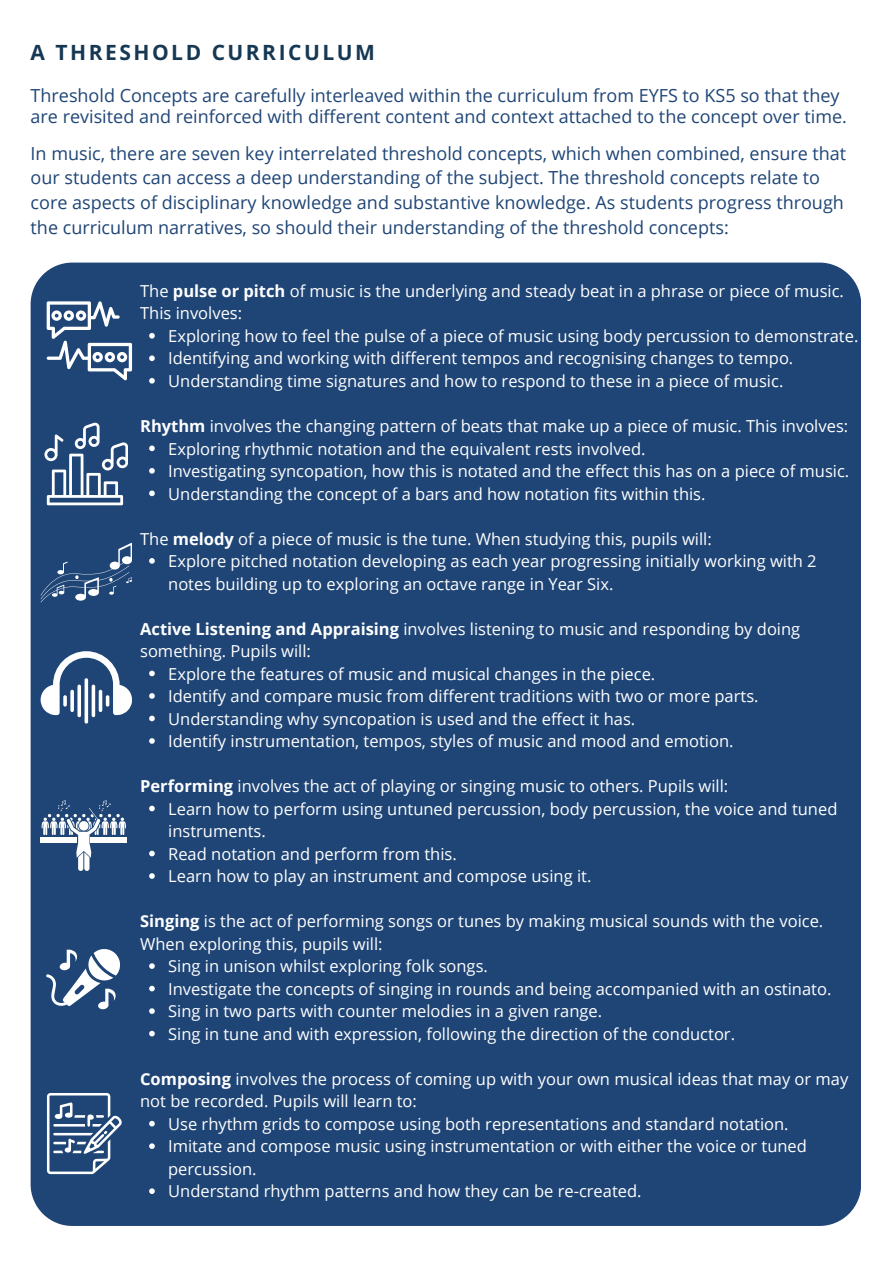
<style>
.page{position:relative;width:894px;height:1264px;background:#fff}
.page>*{position:absolute;margin:0;border:0;box-sizing:border-box;transform-origin:0 0}
.t1{font:700 21px "Open Sans";letter-spacing:.12em;color:#163853}
.t2{font:18px/24.8px "Open Sans";color:#1f4576}
.t3{font:16.5px/22.5px "Open Sans";color:#fff}
.s1{font-weight:700}
</style>
<div class="page">
<div style="left:31px;top:262px;width:829px;height:963px;background:#1f4576"></div>
<svg style="left:149px;top:333px;width:6px;height:5px"></svg>
<svg style="left:149px;top:355px;width:6px;height:6px"></svg>
<svg style="left:149px;top:378px;width:6px;height:5px"></svg>
<svg style="left:149px;top:445px;width:6px;height:6px"></svg>
<svg style="left:149px;top:468px;width:6px;height:5px"></svg>
<svg style="left:149px;top:490px;width:6px;height:6px"></svg>
<svg style="left:149px;top:558px;width:6px;height:5px"></svg>
<svg style="left:149px;top:670px;width:6px;height:6px"></svg>
<svg style="left:149px;top:693px;width:6px;height:5px"></svg>
<svg style="left:149px;top:715px;width:6px;height:6px"></svg>
<svg style="left:149px;top:738px;width:6px;height:5px"></svg>
<svg style="left:149px;top:805px;width:6px;height:6px"></svg>
<svg style="left:149px;top:850px;width:6px;height:6px"></svg>
<svg style="left:149px;top:873px;width:6px;height:5px"></svg>
<svg style="left:149px;top:963px;width:6px;height:5px"></svg>
<svg style="left:149px;top:985px;width:6px;height:6px"></svg>
<svg style="left:149px;top:1008px;width:6px;height:5px"></svg>
<svg style="left:149px;top:1030px;width:6px;height:6px"></svg>
<svg style="left:149px;top:1120px;width:6px;height:6px"></svg>
<svg style="left:149px;top:1143px;width:6px;height:5px"></svg>
<svg style="left:149px;top:1188px;width:6px;height:5px"></svg>
<svg style="left:47px;top:301px;width:85px;height:79px"></svg>
<svg style="left:41px;top:542px;width:91px;height:60px;background:#385985"></svg>
<svg style="left:84px;top:678px;width:4px;height:45px"></svg>
<hr style="left:92px;top:684px;width:3px;height:33px;background:#fff;border-radius:2px">
<svg style="left:41px;top:651px;width:91px;height:64px"></svg>
<svg style="left:41px;top:800px;width:85px;height:71px"></svg>
<svg style="left:46px;top:947px;width:75px;height:62px"></svg>
<svg style="left:47px;top:1092px;width:74px;height:81px"></svg>
<svg style="left:44px;top:422px;width:84px;height:83px"></svg>
<p class="t1" style="left:31px;top:37px;width:346px">A THRESHOLD CURRICULUM</p>
<p class="t2" style="left:31px;top:84px;width:817px;line-height:21.3px">Threshold Concepts are carefully interleaved within the curriculum from EYFS to KS5 so that they are revisited and reinforced with different content and context attached to the concept over time.</p>
<p class="t2" style="left:31px;top:140px;width:817px">In music, there are seven key interrelated threshold concepts, which when combined, ensure that our students can access a deep understanding of the subject. The threshold concepts relate to core aspects of disciplinary knowledge and substantive knowledge. As students progress through the curriculum narratives, so should their understanding of the threshold concepts:</p>
<h1 class="t3" style="left:140px;top:279px;width:705px">The <span class="s1">pulse or pitch</span> of music is the underlying and steady beat in a phrase or piece of music.<br>This involves:</h1>
<p class="t3" style="left:168px;top:324px;width:691px">Exploring how to feel the pulse of a piece of music using body percussion to demonstrate.</p>
<p class="t3" style="left:168px;top:347px;width:626px">Identifying and working with different tempos and recognising changes to tempo.</p>
<p class="t3" style="left:168px;top:369px;width:616px">Understanding time signatures and how to respond to these in a piece of music.</p>
<p class="t3" style="left:140px;top:414px;width:709px"><span class="s1">Rhythm</span> involves the changing pattern of beats that make up a piece of music. This involves:</p>
<p class="t3" style="left:168px;top:437px;width:478px">Exploring rhythmic notation and the equivalent rests involved.</p>
<p class="t3" style="left:168px;top:459px;width:682px">Investigating syncopation, how this is notated and the effect this has on a piece of music.</p>
<p class="t3" style="left:168px;top:482px;width:538px">Understanding the concept of a bars and how notation fits within this.</p>
<p class="t3" style="left:140px;top:527px;width:573px">The <span class="s1">melody</span> of a piece of music is the tune. When studying this, pupils will:</p>
<p class="t3" style="left:168px;top:549px;width:649px">Explore pitched notation developing as each year progressing initially working with 2 notes building up to exploring an octave range in Year Six.</p>
<p class="t3" style="left:140px;top:617px;width:661px"><span class="s1">Active Listening and Appraising</span> involves listening to music and responding by doing something. Pupils will:</p>
<p class="t3" style="left:168px;top:662px;width:488px">Explore the features of music and musical changes in the piece.</p>
<p class="t3" style="left:168px;top:684px;width:591px">Identify and compare music from different traditions with two or more parts.</p>
<p class="t3" style="left:168px;top:707px;width:468px">Understanding why syncopation is used and the effect it has.</p>
<p class="t3" style="left:168px;top:729px;width:566px">Identify instrumentation, tempos, styles of music and mood and emotion.</p>
<p class="t3" style="left:140px;top:774px;width:589px"><span class="s1">Performing</span> involves the act of playing or singing music to others. Pupils will:</p>
<p class="t3" style="left:168px;top:797px;width:670px">Learn how to perform using untuned percussion, body percussion, the voice and tuned instruments.</p>
<p class="t3" style="left:168px;top:842px;width:290px">Read notation and perform from this.</p>
<p class="t3" style="left:168px;top:864px;width:424px">Learn how to play an instrument and compose using it.</p>
<p class="t3" style="left:140px;top:909px;width:684px"><span class="s1">Singing</span> is the act of performing songs or tunes by making musical sounds with the voice.<br>When exploring this, pupils will:</p>
<p class="t3" style="left:168px;top:954px;width:321px">Sing in unison whilst exploring folk songs.</p>
<p class="t3" style="left:168px;top:977px;width:664px">Investigate the concepts of singing in rounds and being accompanied with an ostinato.</p>
<p class="t3" style="left:168px;top:999px;width:435px">Sing in two parts with counter melodies in a given range.</p>
<p class="t3" style="left:168px;top:1022px;width:568px">Sing in tune and with expression, following the direction of the conductor.</p>
<p class="t3" style="left:140px;top:1067px;width:709px"><span class="s1">Composing</span> involves the process of coming up with your own musical ideas that may or may not be recorded. Pupils will learn to:</p>
<p class="t3" style="left:168px;top:1112px;width:621px">Use rhythm grids to compose using both representations and standard notation.</p>
<p class="t3" style="left:168px;top:1134px;width:640px">Imitate and compose music using instrumentation or with either the voice or tuned percussion.</p>
<p class="t3" style="left:168px;top:1179px;width:475px">Understand rhythm patterns and how they can be re-created.</p>
</div>
